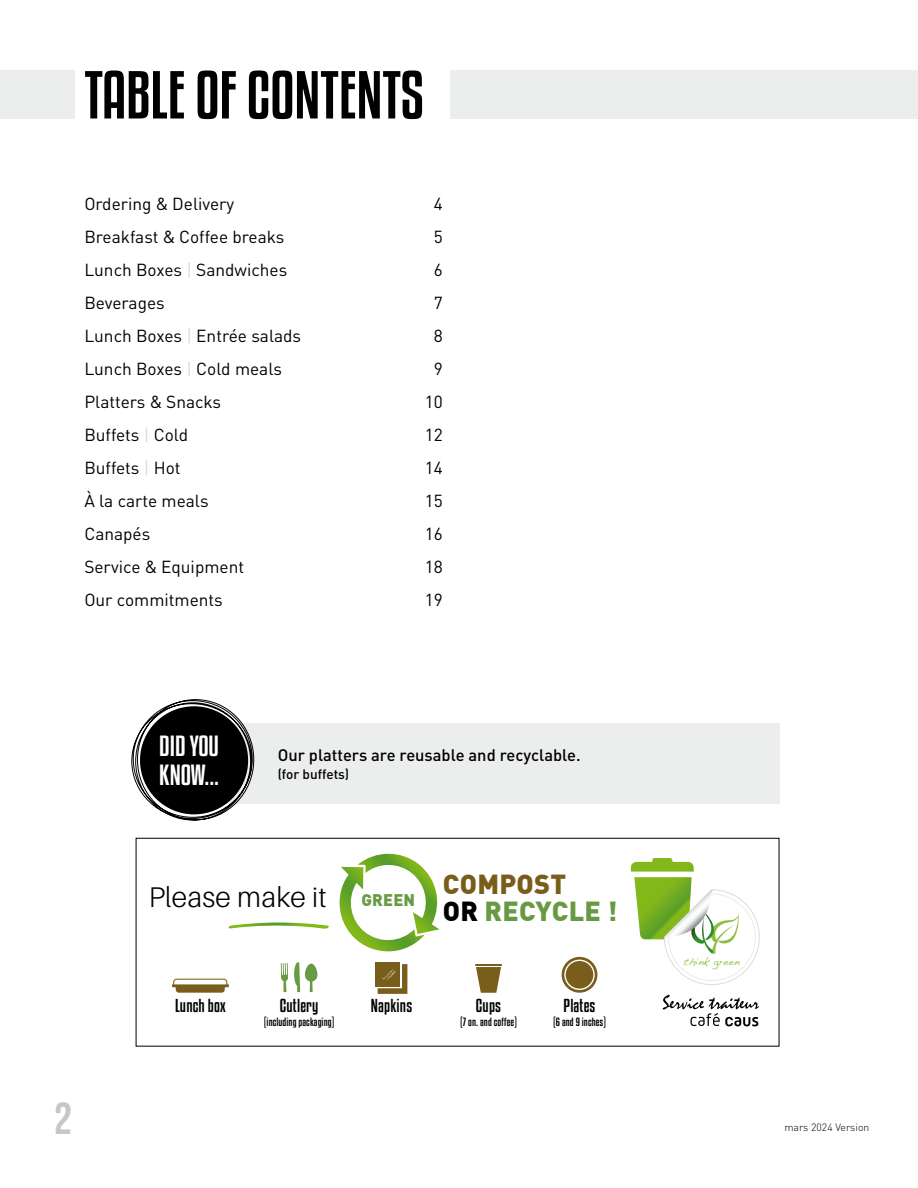
<style>
.page{position:relative;width:918px;height:1188px;background:#fff}
.page>*{position:absolute;margin:0;border:0;box-sizing:border-box;transform-origin:0 0}
.t1{font:60px "Kenyan Coffee Rg";color:#000}
.t2{font:45px "Bebas Neue";color:#c6c7c8}
.t3{font:300 28.5px "Aileron";letter-spacing:.01em;color:#000}
.t4{font:900 27px "DIN Offc";letter-spacing:.01em;color:#679a42}
.t5{font:25.65px/28.5px "Kenyan Coffee Rg";color:#fff}
.t6{font:17.25px "DINOT";color:#000}
.t7{font:500 16.5px "DINOT";color:#000}
.t8{font:16.5px "Kenyan Coffee Rg";letter-spacing:.01em;color:#000}
.t9{font:500 13.5px "DINOT";color:#000}
.t10{font:10.5px "Kenyan Coffee Rg";letter-spacing:.01em;color:#000}
.t11{font:300 10.5px "DINOT";color:#000}
.t12{font:10.5px "Handwriting Dakota";letter-spacing:.01em;color:#90be40}
.s1{color:#d9dadb}
.s2{font-family:"DIN Offc";font-weight:900;font-size:16.5px;color:#679a42}
.s3{color:#000}
</style>
<div class="page">
<div style="left:450px;top:70px;width:468px;height:49px;background:#eceded"></div>
<div style="left:0;top:70px;width:74px;height:49px;background:#eceded"></div>
<div style="left:193px;top:723px;width:586px;height:81px;background:#eceded"></div>
<svg style="left:132px;top:699px;width:122px;height:121px"></svg>
<div style="left:136px;top:838px;width:643px;height:208px;border:1px solid #000"></div>
<svg style="left:631px;top:858px;width:129px;height:127px"></svg>
<svg style="left:663px;top:995px;width:96px;height:31px"></svg>
<svg style="left:476px;top:967px;width:25px;height:26px"></svg>
<hr style="left:475px;top:964px;width:27px;height:2px;background:#795d1b">
<svg style="left:562px;top:957px;width:35px;height:36px"></svg>
<div style="left:566px;top:961px;width:27px;height:28px;background:#795d1b;border-radius:50%"></div>
<svg style="left:172px;top:854px;width:268px;height:140px"></svg>
<h1 class="t1" style="left:84px;top:54px;width:341px">TABLE OF CONTENTS</h1>
<p class="t6" style="left:84px;top:190px;width:151px">Ordering &amp; Delivery</p>
<p class="t6" style="left:434px;top:190px;width:11px">4</p>
<p class="t6" style="left:84px;top:223px;width:201px">Breakfast &amp; Coffee breaks</p>
<p class="t6" style="left:434px;top:223px;width:11px">5</p>
<p class="t6" style="left:84px;top:256px;width:204px">Lunch Boxes <span class="s1">|</span> Sandwiches</p>
<p class="t6" style="left:434px;top:256px;width:11px">6</p>
<p class="t6" style="left:84px;top:289px;width:82px">Beverages</p>
<p class="t6" style="left:434px;top:289px;width:11px">7</p>
<p class="t6" style="left:84px;top:322px;width:218px">Lunch Boxes <span class="s1">|</span> Entrée salads</p>
<p class="t6" style="left:434px;top:322px;width:11px">8</p>
<p class="t6" style="left:84px;top:355px;width:199px">Lunch Boxes <span class="s1">|</span> Cold meals</p>
<p class="t6" style="left:434px;top:355px;width:11px">9</p>
<p class="t6" style="left:84px;top:388px;width:138px">Platters &amp; Snacks</p>
<p class="t6" style="left:425px;top:388px;width:20px">10</p>
<p class="t6" style="left:84px;top:421px;width:105px">Buffets <span class="s1">|</span> Cold</p>
<p class="t6" style="left:425px;top:421px;width:20px">12</p>
<p class="t6" style="left:84px;top:454px;width:98px">Buffets <span class="s1">|</span> Hot</p>
<p class="t6" style="left:425px;top:454px;width:20px">14</p>
<p class="t6" style="left:84px;top:487px;width:126px">À la carte meals</p>
<p class="t6" style="left:425px;top:487px;width:20px">15</p>
<p class="t6" style="left:84px;top:520px;width:67px">Canapés</p>
<p class="t6" style="left:425px;top:520px;width:20px">16</p>
<p class="t6" style="left:84px;top:553px;width:161px">Service &amp; Equipment</p>
<p class="t6" style="left:425px;top:553px;width:20px">18</p>
<p class="t6" style="left:84px;top:586px;width:140px">Our commitments</p>
<p class="t6" style="left:425px;top:586px;width:20px">19</p>
<h2 class="t2" style="left:54px;top:1093px;width:19px">2</h2>
<h3 class="t5" style="left:159px;top:731px;width:61px">DID YOU<br>KNOW...</h3>
<p class="t7" style="left:278px;top:742px;width:305px">Our platters are reusable and recyclable.</p>
<p class="t9" style="left:278px;top:763px;width:73px">(for buffets)</p>
<h3 class="t3" style="left:149px;top:881px;width:419px">Please make it <span class="s2">GREEN</span> <sup>COMPOST</sup></h3>
<h3 class="t4" style="left:443px;top:893px;width:176px"><span class="s3">OR</span> RECYCLE !</h3>
<p class="t8" style="left:280px;top:995px;width:40px">Cutlery</p>
<p class="t10" style="left:264px;top:1014px;width:72px">(including packaging)</p>
<p class="t8" style="left:175px;top:995px;width:52px">Lunch box</p>
<p class="t8" style="left:371px;top:995px;width:43px">Napkins</p>
<p class="t8" style="left:476px;top:995px;width:27px">Cups</p>
<p class="t10" style="left:460px;top:1014px;width:59px">(7 on. and coffee)</p>
<p class="t8" style="left:564px;top:995px;width:33px">Plates</p>
<p class="t10" style="left:553px;top:1014px;width:54px">(6 and 9 inches)</p>
<p class="t12" style="left:684px;top:955px;width:57px">think green</p>
<p class="t11" style="left:784px;top:1119px;width:87px">mars 2024 Version</p>
</div>
